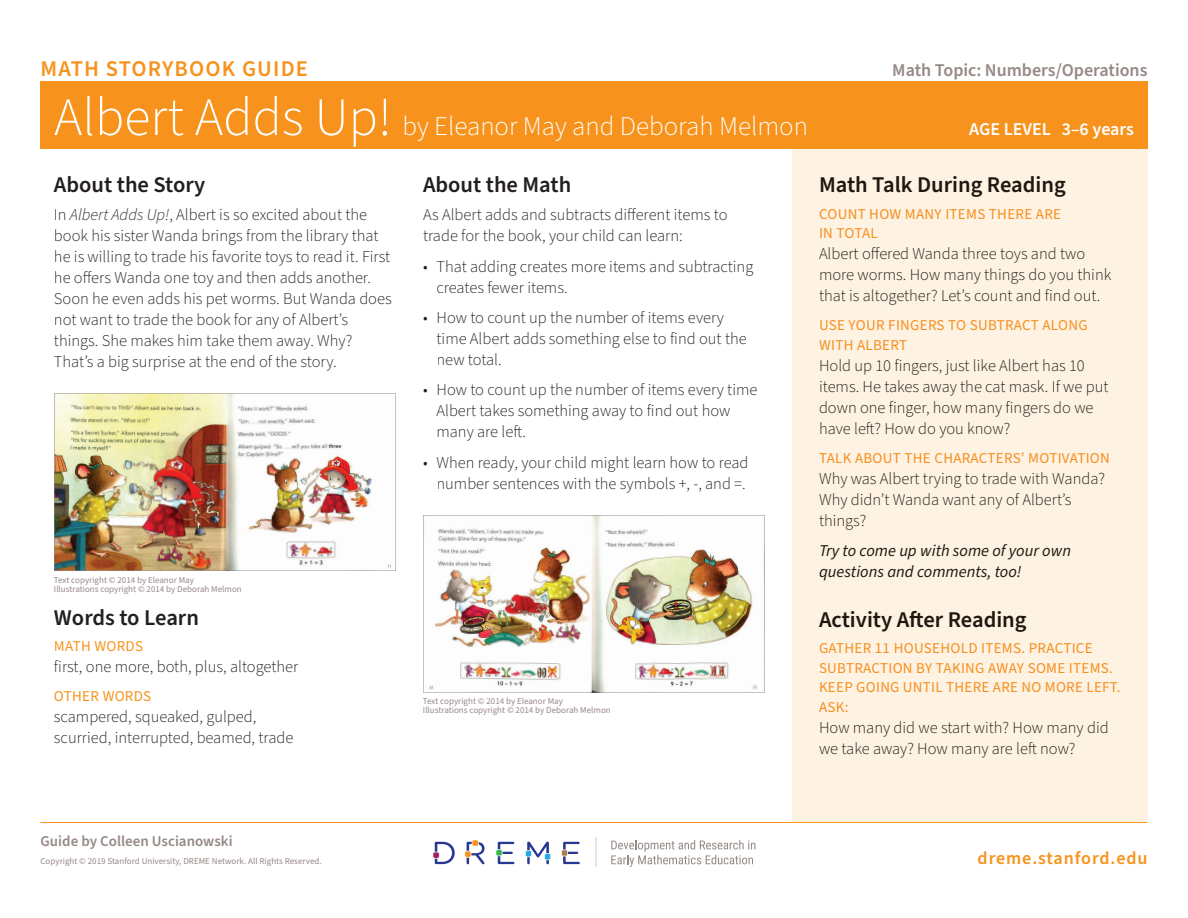
<style>
.page{position:relative;width:1188px;height:918px;background:#fff}
.page>*{position:absolute;margin:0;border:0;box-sizing:border-box;transform-origin:0 0}
.t1{font:300 27px "Source Sans Pro";color:#fff}
.t2{font:600 22.5px "Source Sans Pro";color:#211710}
.t3{font:600 22.5px "Source Sans Pro";color:#231f20}
.t4{font:600 22.5px "Source Sans Pro";letter-spacing:.05em;color:#f7931d}
.t5{font:600 18px "Source Sans Pro";color:#968986}
.t6{font:600 18px "Source Sans Pro";letter-spacing:.05em;color:#f7931d}
.t7{font:600 18px "Source Sans Pro";color:#fff}
.t8{font:300 16.5px/21px "Source Sans Pro";color:#231f20}
.t9{font:300 16.5px/21px "Source Sans Pro";color:#211710}
.t10{font:italic 16.5px/21px "Source Sans Pro";color:#211710}
.t11{font:15px/19.5px "Source Sans Pro";letter-spacing:.02em;color:#f68f1e}
.t12{font:600 15px "Source Sans Pro";color:#968986}
.t13{font:15px "Source Sans Pro";letter-spacing:.02em;color:#f7931d}
.t14{font:9px/9px "Source Sans Pro";color:#968986}
.s1{font-size:54px}
.s2{font-style:italic}
</style>
<div class="page">
<img style="left:54px;top:393px;width:342px;height:178px">
<img style="left:423px;top:515px;width:342px;height:178px">
<div style="left:792px;top:148px;width:356px;height:676px;background:#fef2e3"></div>
<hr style="left:40px;top:822px;width:1107px;height:1px;background:#f7931d">
<svg style="left:596px;top:838px;width:1px;height:29px"></svg>
<svg style="left:433px;top:842px;width:22px;height:22px"></svg>
<svg style="left:464px;top:840px;width:21px;height:24px"></svg>
<svg style="left:496px;top:842px;width:18px;height:22px"></svg>
<svg style="left:525px;top:842px;width:26px;height:22px"></svg>
<svg style="left:561px;top:842px;width:19px;height:22px"></svg>
<svg style="left:611px;top:840px;width:144px;height:27px"></svg>
<div style="left:40px;top:81px;width:1108px;height:67px;background:#f7931d"></div>
<h2 class="t4" style="left:40px;top:53px;width:269px">MATH STORYBOOK GUIDE</h2>
<p class="t5" style="left:892px;top:58px;width:257px">Math Topic: Numbers/Operations</p>
<h1 class="t1" style="left:54px;top:108px;width:756px"><span class="s1">Albert Adds Up!</span> by Eleanor May and Deborah Melmon</h1>
<p class="t7" style="left:969px;top:117px;width:166px">AGE LEVEL 3–6 years</p>
<h2 class="t3" style="left:54px;top:170px;width:153px">About the Story</h2>
<p class="t8" style="left:54px;top:205px;width:339px">In <span class="s2">Albert Adds Up!</span>, Albert is so excited about the book his sister Wanda brings from the library that he is willing to trade his favorite toys to read it. First he offers Wanda one toy and then adds another.<br>Soon he even adds his pet worms. But Wanda does not want to trade the book for any of Albert’s things. She makes him take them away. Why?<br>That’s a big surprise at the end of the story.</p>
<h2 class="t3" style="left:423px;top:170px;width:150px">About the Math</h2>
<p class="t8" style="left:423px;top:205px;width:306px">As Albert adds and subtracts different items to trade for the book, your child can learn:</p>
<p class="t8" style="left:436px;top:256px;width:318px;text-indent:-14px">• That adding creates more items and subtracting creates fewer items.</p>
<p class="t8" style="left:436px;top:308px;width:312px;text-indent:-14px">• How to count up the number of items every time Albert adds something else to find out the new total.</p>
<p class="t8" style="left:436px;top:380px;width:323px;text-indent:-14px">• How to count up the number of items every time<br>Albert takes something away to find out how many are left.</p>
<p class="t8" style="left:423px;top:452px;width:327px;text-align:right">• When ready, your child might learn how to read number sentences with the symbols +, -, and =.</p>
<p class="t14" style="left:54px;top:575px;width:189px">Text copyright © 2014 by Eleanor May<br>Illustrations copyright © 2014 by Deborah Melmon</p>
<h2 class="t3" style="left:54px;top:602px;width:147px">Words to Learn</h2>
<p class="t13" style="left:54px;top:636px;width:91px">MATH WORDS</p>
<p class="t8" style="left:54px;top:657px;width:246px">first, one more, both, plus, altogether</p>
<p class="t13" style="left:54px;top:686px;width:99px">OTHER WORDS</p>
<p class="t8" style="left:54px;top:707px;width:241px">scampered, squeaked, gulped, scurried, interrupted, beamed, trade</p>
<p class="t14" style="left:423px;top:697px;width:189px">Text copyright © 2014 by Eleanor May<br>Illustrations copyright © 2014 by Deborah Melmon</p>
<h2 class="t2" style="left:819px;top:170px;width:248px">Math Talk During Reading</h2>
<p class="t11" style="left:819px;top:204px;width:244px">COUNT HOW MANY ITEMS THERE ARE<br>IN TOTAL</p>
<p class="t9" style="left:819px;top:244px;width:294px">Albert offered Wanda three toys and two more worms. How many things do you think that is altogether? Let’s count and find out.</p>
<p class="t11" style="left:819px;top:316px;width:270px">USE YOUR FINGERS TO SUBTRACT ALONG<br>WITH ALBERT</p>
<p class="t9" style="left:819px;top:355px;width:291px">Hold up 10 fingers, just like Albert has 10 items. He takes away the cat mask. If we put down one finger, how many fingers do we have left? How do you know?</p>
<p class="t11" style="left:819px;top:448px;width:292px">TALK ABOUT THE CHARACTERS’ MOTIVATION</p>
<p class="t9" style="left:819px;top:468px;width:288px">Why was Albert trying to trade with Wanda?<br>Why didn’t Wanda want any of Albert’s things?</p>
<p class="t10" style="left:819px;top:541px;width:254px">Try to come up with some of your own questions and comments, too!</p>
<h2 class="t2" style="left:819px;top:604px;width:209px">Activity After Reading</h2>
<p class="t11" style="left:819px;top:639px;width:303px">GATHER 11 HOUSEHOLD ITEMS. PRACTICE<br>SUBTRACTION BY TAKING AWAY SOME ITEMS.<br>KEEP GOING UNTIL THERE ARE NO MORE LEFT.<br>ASK:</p>
<p class="t9" style="left:819px;top:717px;width:291px">How many did we start with? How many did we take away? How many are left now?</p>
<p class="t12" style="left:40px;top:831px;width:194px">Guide by Colleen Uscianowski</p>
<p class="t14" style="left:40px;top:857px;width:283px">Copyright © 2019 Stanford University, DREME Network. All Rights Reserved.</p>
<p class="t6" style="left:978px;top:846px;width:171px">dreme.stanford.edu</p>
</div>
